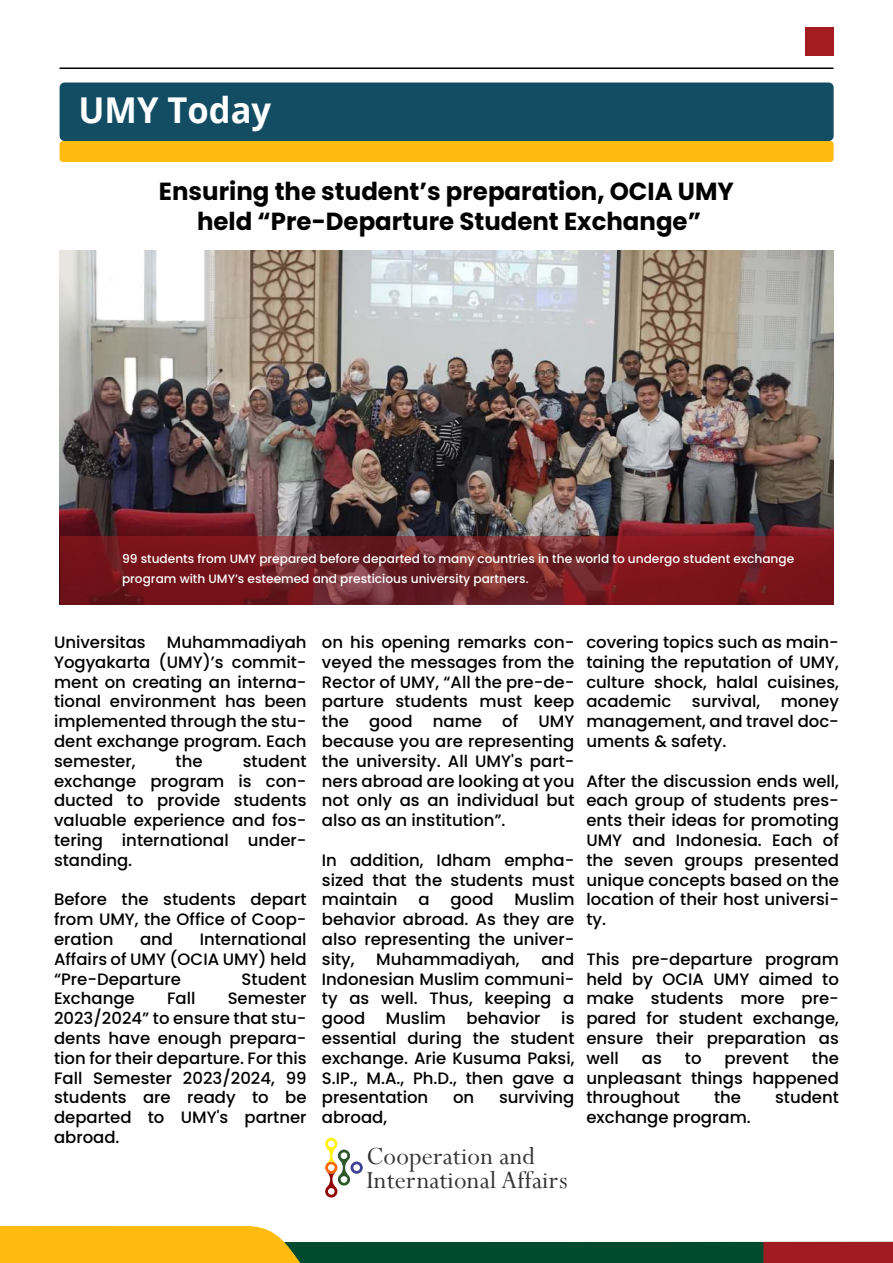
<style>
.page{position:relative;width:893px;height:1263px;background:#fff}
.page>*{position:absolute;margin:0;border:0;box-sizing:border-box;transform-origin:0 0}
.t1{font:700 35.55px "Open Sans";color:#fff}
.t2{font:27.45px/23.7px "Perpetua";letter-spacing:.01em;color:#333}
.t3{font:700 24.75px/30.6px "Poppins";color:#000;text-align:center}
.t4{font:500 16.5px/19.8px "Poppins";color:#000;text-align:justify}
.t5{font:500 12.15px/19px "Poppins";color:#fff}
</style>
<div class="page">
<div style="left:805px;top:27px;width:29px;height:29px;background:#a41c20"></div>
<hr style="left:59px;top:68px;width:774px;height:1px;background:#000">
<div style="left:60px;top:82px;width:774px;height:59px;background:#134d64;border-radius:5px"></div>
<div style="left:60px;top:141px;width:774px;height:21px;background:#ffbc0e;border-radius:4px"></div>
<div style="left:125px;top:1242px;width:768px;height:21px;background:#004b2f"></div>
<div style="left:763px;top:1242px;width:130px;height:21px;background:#a11c20"></div>
<div style="left:0;top:1226px;width:301px;height:37px;background:#ffbc0e"></div>
<img style="left:60px;top:251px;width:773px;height:286px">
<svg style="left:60px;top:537px;width:773px;height:68px;background:#751d22"></svg>
<svg style="left:325px;top:1138px;width:38px;height:59px"></svg>
<h1 class="t1" style="left:78px;top:85px;width:194px">UMY Today</h1>
<h3 class="t3" style="left:159px;top:176px;width:577px">Ensuring the student’s preparation, OCIA UMY held “Pre-Departure Student Exchange”</h3>
<p class="t5" style="left:122px;top:550px;width:674px">99 students from UMY prepared before departed to many countries in the world to undergo student exchange program with UMY’s esteemed and presticious university partners.</p>
<p class="t4" style="left:54px;top:632px;width:254px;text-indent:113px">Muhammadiyah Yogyakarta (UMY)’s commit&shy;ment on creating an interna&shy;tional environment has been implemented through the stu&shy;dent exchange program. Each semester,</p>
<p class="t4" style="left:54px;top:632px;width:93px">Universitas</p>
<p class="t4" style="left:54px;top:751px;width:254px;text-indent:189px">student exchange program is con&shy;ducted to provide students valuable experience and fos&shy;tering international under&shy;standing.</p>
<p class="t4" style="left:54px;top:890px;width:254px">Before the students depart from UMY, the Office of Coop&shy;eration</p>
<p class="t4" style="left:176px;top:751px;width:29px">the</p>
<p class="t4" style="left:54px;top:929px;width:254px;text-indent:146px">International Affairs of UMY (OCIA UMY) held “Pre-Departure</p>
<p class="t4" style="left:140px;top:929px;width:35px">and</p>
<p class="t4" style="left:242px;top:969px;width:67px">Student</p>
<p class="t4" style="left:54px;top:989px;width:82px">Exchange</p>
<p class="t4" style="left:167px;top:989px;width:30px">Fall</p>
<p class="t4" style="left:54px;top:989px;width:254px;text-indent:174px">Semester 2023/2024” to ensure that stu&shy;dents have enough prepara&shy;tion for their departure. For this Fall Semester 2023/2024, 99 students are ready to be departed to UMY's partner abroad.</p>
<p class="t4" style="left:322px;top:632px;width:254px">on his opening remarks con&shy;veyed the messages from the Rector of UMY, “All the pre-de&shy;parture students must keep the good name of UMY because you are representing the university. All UMY's part&shy;ners abroad are looking at you not only as an individual but also as an institution”.</p>
<p class="t4" style="left:322px;top:850px;width:254px">In addition, Idham empha&shy;sized that the students must maintain</p>
<p class="t4" style="left:322px;top:890px;width:254px;text-indent:193px">Muslim behavior abroad. As they are also representing the univer&shy;sity,</p>
<p class="t4" style="left:418px;top:890px;width:13px">a</p>
<p class="t4" style="left:450px;top:890px;width:45px">good</p>
<p class="t4" style="left:376px;top:949px;width:145px">Muhammadiyah,</p>
<p class="t4" style="left:322px;top:949px;width:254px;text-indent:219px">and Indonesian Muslim communi&shy;ty as well. Thus, keeping a good</p>
<p class="t4" style="left:322px;top:1008px;width:254px;text-indent:239px">is essential during the student exchange. Arie Kusuma Paksi, S.IP., M.A., Ph.D., then gave a presentation</p>
<p class="t4" style="left:386px;top:1008px;width:61px">Muslim</p>
<p class="t4" style="left:467px;top:1008px;width:75px">behavior</p>
<p class="t4" style="left:453px;top:1088px;width:23px">on</p>
<p class="t4" style="left:499px;top:1088px;width:77px">surviving</p>
<p class="t4" style="left:322px;top:1107px;width:67px">abroad,</p>
<h2 class="t2" style="left:367px;top:1144px;width:203px">Cooperation and<br>International Affairs</h2>
<p class="t4" style="left:586px;top:632px;width:254px">covering topics such as main&shy;taining the reputation of UMY, culture shock, halal cuisines, academic survival, money management, and travel doc&shy;uments &amp; safety.</p>
<p class="t4" style="left:586px;top:771px;width:254px">After the discussion ends well, each group of students pres&shy;ents their ideas for promoting UMY and Indonesia. Each of the seven groups presented unique concepts based on the location of their host universi&shy;ty.</p>
<p class="t4" style="left:586px;top:949px;width:254px">This pre-departure program held by OCIA UMY aimed to make students more pre&shy;pared for student exchange, ensure their preparation as well</p>
<p class="t4" style="left:586px;top:1048px;width:254px;text-indent:226px">the unpleasant things happened throughout</p>
<p class="t4" style="left:642px;top:1048px;width:21px">as</p>
<p class="t4" style="left:685px;top:1048px;width:18px">to</p>
<p class="t4" style="left:725px;top:1048px;width:66px">prevent</p>
<p class="t4" style="left:714px;top:1088px;width:29px">the</p>
<p class="t4" style="left:775px;top:1088px;width:65px">student</p>
<p class="t4" style="left:586px;top:1107px;width:166px">exchange program.</p>
</div>
